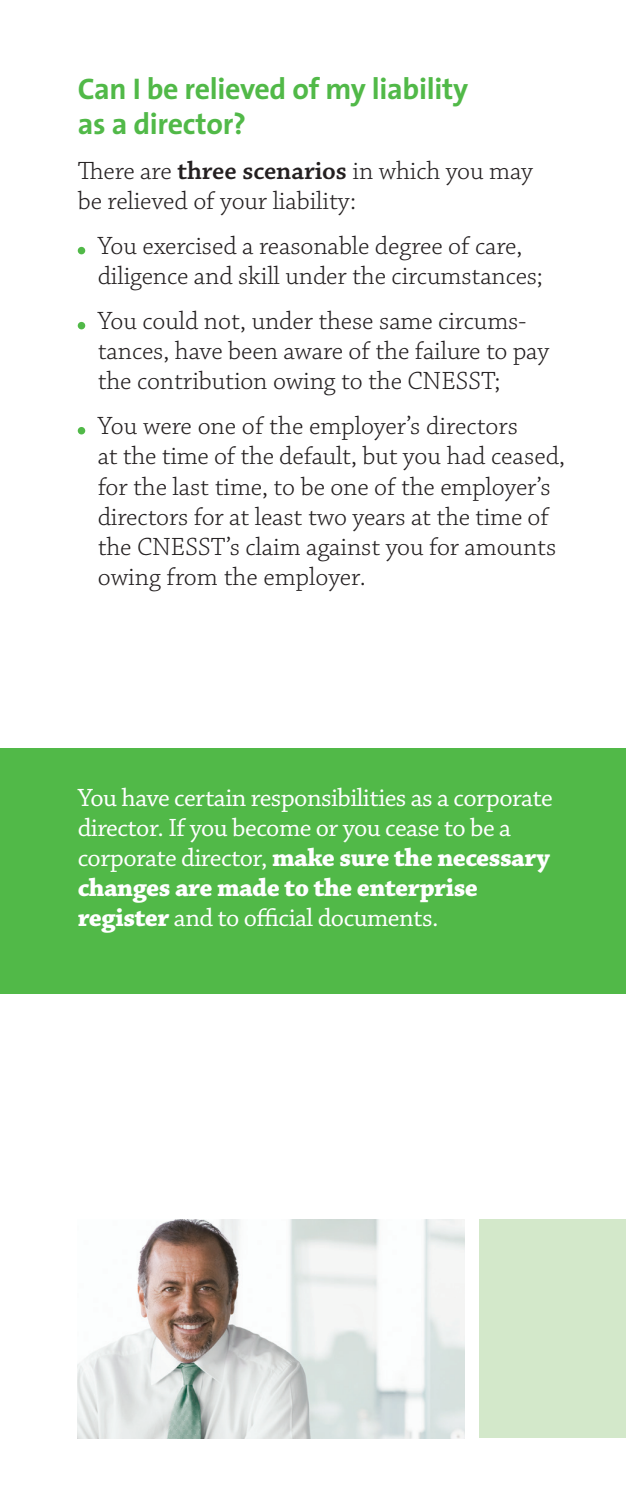
<style>
.page{position:relative;width:626px;height:1497px;background:#fff}
.page>*{position:absolute;margin:0;border:0;box-sizing:border-box;transform-origin:0 0}
.t1{font:700 30px/35px "The Sans";letter-spacing:-.01em;color:#51b948}
.t2{font:300 26.25px/30px "Chaparral Pro";letter-spacing:-.005em;color:#231f20}
.t3{font:26.25px/30px "Chaparral Pro";letter-spacing:-.02em;color:#fff}
.s1{font-weight:600}
.s2{font-weight:700}
</style>
<div class="page">
<div style="left:0;top:748px;width:625px;height:246px;background:#51b948"></div>
<div style="left:78px;top:247px;width:7px;height:7px;background:#51b948;border-radius:50%"></div>
<div style="left:78px;top:322px;width:7px;height:7px;background:#51b948;border-radius:50%"></div>
<div style="left:78px;top:427px;width:7px;height:7px;background:#51b948;border-radius:50%"></div>
<div style="left:479px;top:1219px;width:146px;height:218px;background:#d3e8ca"></div>
<img style="left:77px;top:1219px;width:387px;height:218px">
<p class="t1" style="left:78px;top:71px;width:391px">Can I be relieved of my liability as a director?</p>
<p class="t2" style="left:78px;top:157px;width:456px">There are <span class="s1">three scenarios</span> in which you may be relieved of your liability:</p>
<p class="t2" style="left:98px;top:232px;width:446px">You exercised a reasonable degree of care, diligence and skill under the circumstances;</p>
<p class="t2" style="left:98px;top:307px;width:452px">You could not, under these same circums&shy;tances, have been aware of the failure to pay the contribution owing to the CNESST;</p>
<p class="t2" style="left:98px;top:412px;width:468px">You were one of the employer’s directors<br>at the time of the default, but you had ceased, for the last time, to be one of the employer’s directors for at least two years at the time of the CNESST’s claim against you for amounts owing from the employer.</p>
<p class="t3" style="left:78px;top:783px;width:476px">You have certain responsibilities as a corporate director. If you become or you cease to be a corporate director, <span class="s2">make sure the necessary changes are made to the enterprise register</span> and to official documents.</p>
</div>
